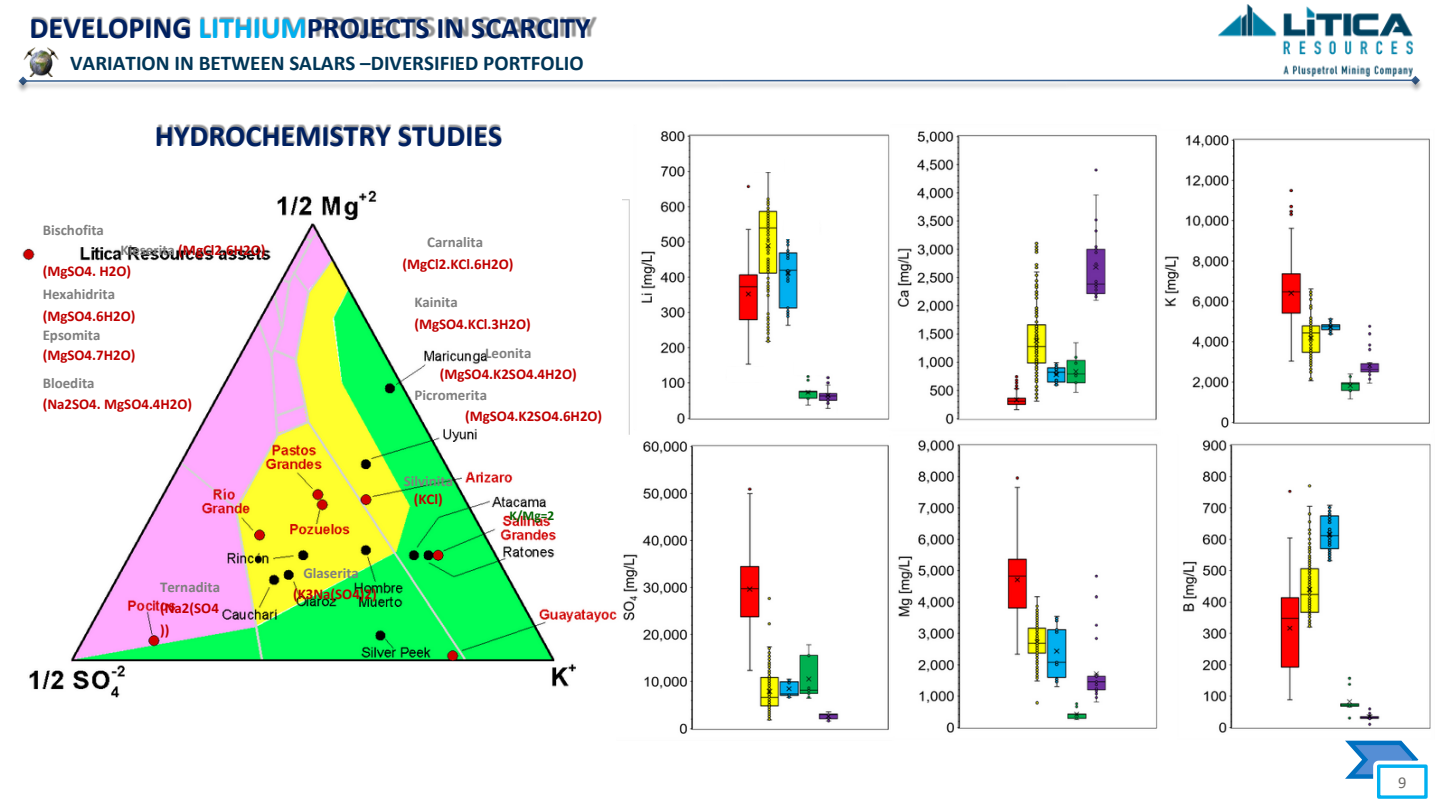
<style>
.page{position:relative;width:1440px;height:810px;background:#fff}
.page>*{position:absolute;margin:0;border:0;box-sizing:border-box;transform-origin:0 0}
.t1{font:700 30px "Calibri";color:#002060}
.t2{font:700 21px "Calibri";color:#003657}
.t3{font:16.5px "Calibri";color:#6f6d6a}
.t4{font:700 15px/21.3px "Calibri";color:#c00000;text-align:center}
.t5{font:700 15px/18px "Calibri";color:#7f7f7f;text-align:center}
.t6{font:700 13.5px "Calibri";color:#060}
.s1{color:#00b0f0}
.s2{color:#7f7f7f}
.s3{color:#c00000}
</style>
<div class="page">
<svg style="left:1345px;top:741px;width:74px;height:38px"></svg>
<div style="left:1379px;top:766px;width:47px;height:31px;background:#fff"></div>
<div style="left:1377px;top:764px;width:51px;height:35px;border:3px solid #00b0f0"></div>
<div style="left:1378px;top:766px;width:48px;height:31px;border:1px solid #00b0f0"></div>
<img style="left:17px;top:76px;width:1405px;height:16px">
<img style="left:1211px;top:4px;width:211px;height:75px">
<img style="left:157px;top:124px;width:345px;height:22px">
<img style="left:29px;top:64px;width:24px;height:12px">
<img style="left:622px;top:131px;width:809px;height:610px">
<div style="left:728px;top:367px;width:40px;height:15px;background:#fff"></div>
<div style="left:751px;top:155px;width:33px;height:17px;background:#fff"></div>
<div style="left:794px;top:353px;width:34px;height:22px;background:#fff"></div>
<div style="left:785px;top:218px;width:34px;height:21px;background:#fff"></div>
<div style="left:804px;top:237px;width:34px;height:22px;background:#fff"></div>
<div style="left:838px;top:392px;width:34px;height:22px;background:#fff"></div>
<img style="left:22px;top:190px;width:595px;height:508px">
<img style="left:23px;top:16px;width:574px;height:48px">
<p class="t1" style="left:30px;top:15px;width:563px">DEVELOPING <span class="s1">LITHIUM</span>PROJECTS IN SCARCITY</p>
<p class="t2" style="left:70px;top:54px;width:515px">VARIATION IN BETWEEN SALARS –DIVERSIFIED PORTFOLIO</p>
<p class="t1" style="left:155px;top:123px;width:349px">HYDROCHEMISTRY STUDIES</p>
<p class="t5" style="left:43px;top:222px;width:63px">Bischofita</p>
<p class="t4" style="left:121px;top:241px;width:146px"><span class="s2">Kieserita</span> (MgCl2.6H2O)</p>
<p class="t4" style="left:43px;top:261px;width:90px">(MgSO4. H2O)</p>
<p class="t5" style="left:43px;top:286px;width:74px">Hexahidrita</p>
<p class="t4" style="left:43px;top:306px;width:94px">(MgSO4.6H2O)</p>
<p class="t5" style="left:43px;top:327px;width:59px">Epsomita</p>
<p class="t4" style="left:43px;top:346px;width:94px">(MgSO4.7H2O)</p>
<p class="t5" style="left:43px;top:375px;width:53px">Bloedita</p>
<p class="t4" style="left:43px;top:395px;width:151px">(Na2SO4. MgSO4.4H2O)</p>
<p class="t4" style="left:160px;top:578px;width:62px;text-align:justify"><span class="s2">Ternadita </span>(Na2(SO4 ))</p>
<p class="t4" style="left:293px;top:564px;width:85px"><span class="s2">Glaserita </span>(K3Na(SO4)2)</p>
<p class="t4" style="left:402px;top:233px;width:113px"><span class="s2">Carnalita </span>(MgCl2.KCl.6H2O)</p>
<p class="t5" style="left:414px;top:295px;width:45px">Kainita</p>
<p class="t4" style="left:414px;top:314px;width:118px">(MgSO4.KCl.3H2O)</p>
<p class="t5" style="left:485px;top:345px;width:48px">Leonita</p>
<p class="t4" style="left:440px;top:365px;width:139px">(MgSO4.K2SO4.4H2O)</p>
<p class="t5" style="left:414px;top:387px;width:74px">Picromerita</p>
<p class="t4" style="left:465px;top:407px;width:139px">(MgSO4.K2SO4.6H2O)</p>
<p class="t5" style="left:404px;top:473px;width:51px">Silvinita <span class="s3">(KCl)</span></p>
<p class="t6" style="left:509px;top:510px;width:47px">K/Mg=2</p>
<p class="t3" style="left:1398px;top:776px;width:10px">9</p>
</div>
